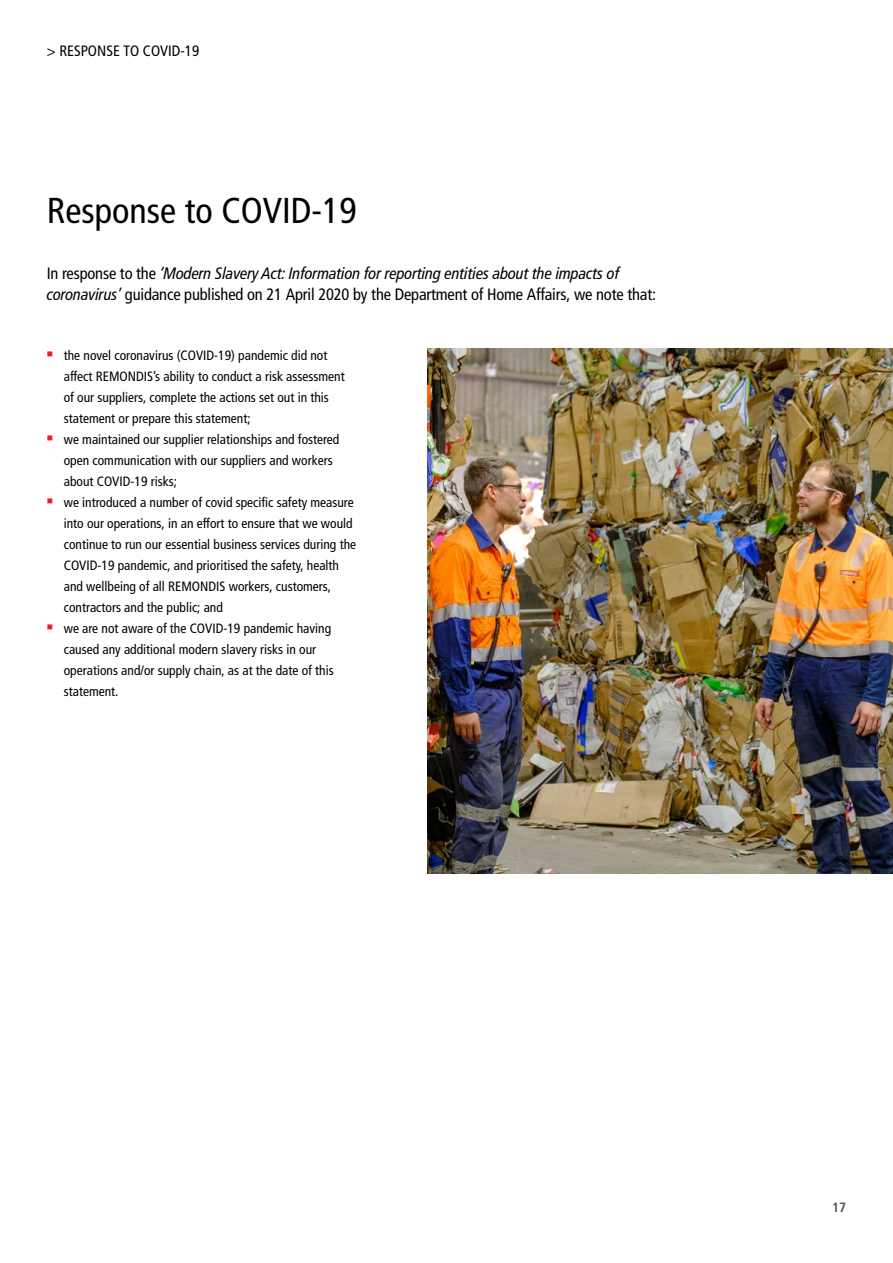
<style>
.page{position:relative;width:893px;height:1263px;background:#fff}
.page>*{position:absolute;margin:0;border:0;box-sizing:border-box;transform-origin:0 0}
.t1{font:36px "Frutiger LT 57 Cn";color:#000}
.t2{font:16.5px "Frutiger LT 57 Cn";letter-spacing:-.01em;color:#000}
.t3{font:italic condensed 16.5px "Frutiger LT Pro";letter-spacing:-.01em;color:#000}
.t4{font:15px "Frutiger LT 57 Cn";color:#000}
.t5{font:13.5px/21px "Frutiger LT 57 Cn";color:#000}
.t6{font:13.5px "Frutiger LT 67 Bd Cn";color:#51555e}
.s1{font-family:"Frutiger LT 57 Cn";font-style:normal;font-stretch:normal}
.s2{font-family:"Frutiger LT Pro";font-style:italic;font-stretch:condensed}
</style>
<div class="page">
<img style="left:428px;top:349px;width:465px;height:525px">
<p class="t4" style="left:47px;top:42px;width:154px">&gt; RESPONSE TO COVID-19</p>
<h1 class="t1" style="left:47px;top:189px;width:311px">Response to COVID-19</h1>
<p class="t3" style="left:47px;top:264px;width:574px"><span class="s1">In response to the</span> ‘Modern Slavery Act: Information for reporting entities about the impacts of</p>
<p class="t2" style="left:47px;top:285px;width:611px"><span class="s2">coronavirus’</span> guidance published on 21 April 2020 by the Department of Home Affairs, we note that:</p>
<p class="t5" style="left:64px;top:345px;width:294px">the novel coronavirus (COVID-19) pandemic did not affect REMONDIS’s ability to conduct a risk assessment of our suppliers, complete the actions set out in this statement or prepare this statement;<br>we maintained our supplier relationships and fostered open communication with our suppliers and workers about COVID-19 risks;<br>we introduced a number of covid specific safety measure into our operations, in an effort to ensure that we would continue to run our essential business services during the COVID-19 pandemic, and prioritised the safety, health and wellbeing of all REMONDIS workers, customers, contractors and the public; and<br>we are not aware of the COVID-19 pandemic having caused any additional modern slavery risks in our operations and/or supply chain, as at the date of this statement.</p>
<p class="t6" style="left:832px;top:1199px;width:16px">17</p>
</div>
